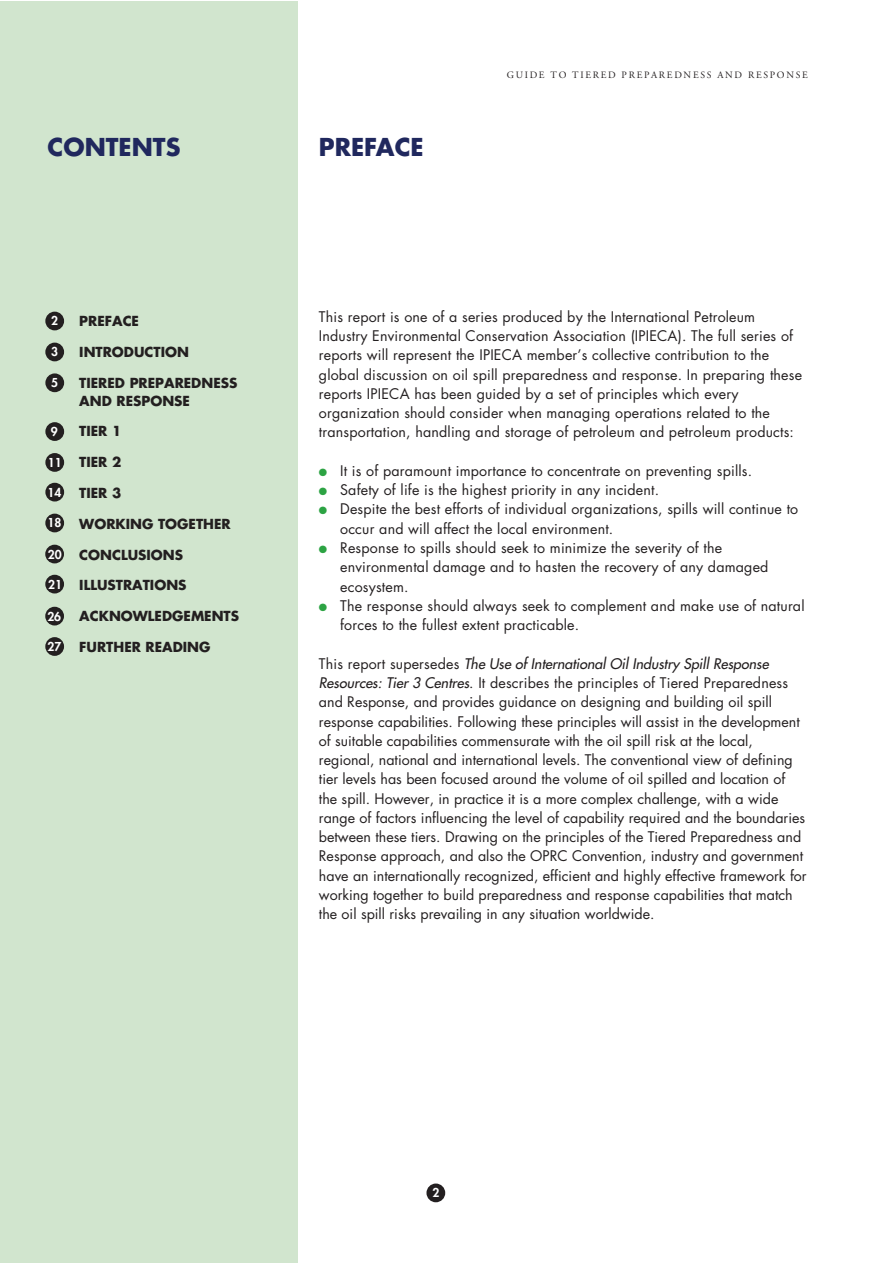
<style>
.page{position:relative;width:893px;height:1263px;background:#fff}
.page>*{position:absolute;margin:0;border:0;box-sizing:border-box;transform-origin:0 0}
.t1{font:700 24px "Futura";color:#20285e}
.t2{font:14.25px/19.2px "Futura";letter-spacing:.01em;color:#231f20}
.t3{font:700 13.5px/18px "Futura";color:#231f20}
.t4{font:800 12px "Futura";color:#fff}
.t5{font:9.75px "Adobe Garamond";letter-spacing:.175em;color:#231f20}
.s1{color:#2ca343}
.s2{font-style:italic}
</style>
<div class="page">
<div style="left:426px;top:1183px;width:19px;height:19px;background:#231f20;border-radius:50%"></div>
<div style="left:0;top:1px;width:298px;height:1262px;background:#d1e5ce"></div>
<div style="left:45px;top:343px;width:19px;height:18px;background:#231f20;border-radius:50%"></div>
<div style="left:45px;top:312px;width:19px;height:18px;background:#231f20;border-radius:50%"></div>
<div style="left:45px;top:373px;width:19px;height:19px;background:#231f20;border-radius:50%"></div>
<div style="left:45px;top:514px;width:19px;height:18px;background:#231f20;border-radius:50%"></div>
<div style="left:45px;top:422px;width:19px;height:19px;background:#231f20;border-radius:50%"></div>
<div style="left:45px;top:453px;width:19px;height:19px;background:#231f20;border-radius:50%"></div>
<div style="left:45px;top:483px;width:19px;height:18px;background:#231f20;border-radius:50%"></div>
<div style="left:45px;top:545px;width:19px;height:18px;background:#231f20;border-radius:50%"></div>
<div style="left:45px;top:575px;width:19px;height:18px;background:#231f20;border-radius:50%"></div>
<div style="left:45px;top:607px;width:19px;height:18px;background:#231f20;border-radius:50%"></div>
<div style="left:45px;top:637px;width:19px;height:19px;background:#231f20;border-radius:50%"></div>
<h1 class="t1" style="left:48px;top:137px;width:134px">CONTENTS</h1>
<h1 class="t1" style="left:319px;top:137px;width:106px">PREFACE</h1>
<p class="t5" style="left:507px;top:71px;width:303px">GUIDE TO TIERED PREPAREDNESS AND RESPONSE</p>
<p class="t4" style="left:51px;top:315px;width:8px">2</p>
<p class="t4" style="left:51px;top:346px;width:8px">3</p>
<p class="t4" style="left:51px;top:377px;width:8px">5</p>
<p class="t4" style="left:51px;top:426px;width:8px">9</p>
<p class="t4" style="left:48px;top:457px;width:15px">11</p>
<p class="t4" style="left:47px;top:486px;width:15px">14</p>
<p class="t4" style="left:47px;top:517px;width:15px">18</p>
<p class="t4" style="left:48px;top:548px;width:15px">20</p>
<p class="t4" style="left:48px;top:578px;width:15px">21</p>
<p class="t4" style="left:47px;top:610px;width:15px">26</p>
<p class="t4" style="left:48px;top:641px;width:15px">27</p>
<p class="t3" style="left:79px;top:313px;width:61px">PREFACE</p>
<p class="t3" style="left:79px;top:344px;width:111px">INTRODUCTION</p>
<p class="t3" style="left:79px;top:375px;width:160px">TIERED PREPAREDNESS<br>AND RESPONSE</p>
<p class="t3" style="left:79px;top:424px;width:44px">TIER 1</p>
<p class="t3" style="left:79px;top:454px;width:44px">TIER 2</p>
<p class="t3" style="left:79px;top:485px;width:44px">TIER 3</p>
<p class="t3" style="left:79px;top:516px;width:153px">WORKING TOGETHER</p>
<p class="t3" style="left:79px;top:547px;width:105px">CONCLUSIONS</p>
<p class="t3" style="left:79px;top:577px;width:109px">ILLUSTRATIONS</p>
<p class="t3" style="left:79px;top:608px;width:161px">ACKNOWLEDGEMENTS</p>
<p class="t3" style="left:79px;top:639px;width:133px">FURTHER READING</p>
<p class="t2" style="left:319px;top:308px;width:485px">This report is one of a series produced by the International Petroleum Industry Environmental Conservation Association (IPIECA). The full series of reports will represent the IPIECA member’s collective contribution to the global discussion on oil spill preparedness and response. In preparing these reports IPIECA has been guided by a set of principles which every organization should consider when managing operations related to the transportation, handling and storage of petroleum and petroleum products:</p>
<p class="t2" style="left:319px;top:462px;width:435px"><span class="s1">●</span> It is of paramount importance to concentrate on preventing spills.</p>
<p class="t2" style="left:319px;top:481px;width:342px"><span class="s1">●</span> Safety of life is the highest priority in any incident.</p>
<p class="t2" style="left:340px;top:501px;width:460px;text-indent:-21px"><span class="s1">●</span> Despite the best efforts of individual organizations, spills will continue to occur and will affect the local environment.</p>
<p class="t2" style="left:340px;top:539px;width:430px;text-indent:-21px"><span class="s1">●</span> Response to spills should seek to minimize the severity of the environmental damage and to hasten the recovery of any damaged ecosystem.</p>
<p class="t2" style="left:340px;top:597px;width:466px;text-indent:-21px"><span class="s1">●</span> The response should always seek to complement and make use of natural forces to the fullest extent practicable.</p>
<p class="t2" style="left:319px;top:655px;width:489px">T h i s r e p o r t s u p e r s e d e s <span class="s2">The Use of International Oil Industry Spill Response Resources: Tier 3 Centres</span>. It describes the principles of Tiered Preparedness and Response, and provides guidance on designing and building oil spill response capabilities. Following these principles will assist in the development of suitable capabilities commensurate with the oil spill risk at the local, regional, national and international levels. The conventional view of defining tier levels has been focused around the volume of oil spilled and location of the spill. However, in practice it is a more complex challenge, with a wide range of factors influencing the level of capability required and the boundaries between these tiers. Drawing on the principles of the Tiered Preparedness and Response approach, and also the OPRC Convention, industry and government have an internationally recognized, efficient and highly effective framework for working together to build preparedness and response capabilities that match the oil spill risks prevailing in any situation worldwide.</p>
<p class="t4" style="left:432px;top:1187px;width:8px">2</p>
</div>
